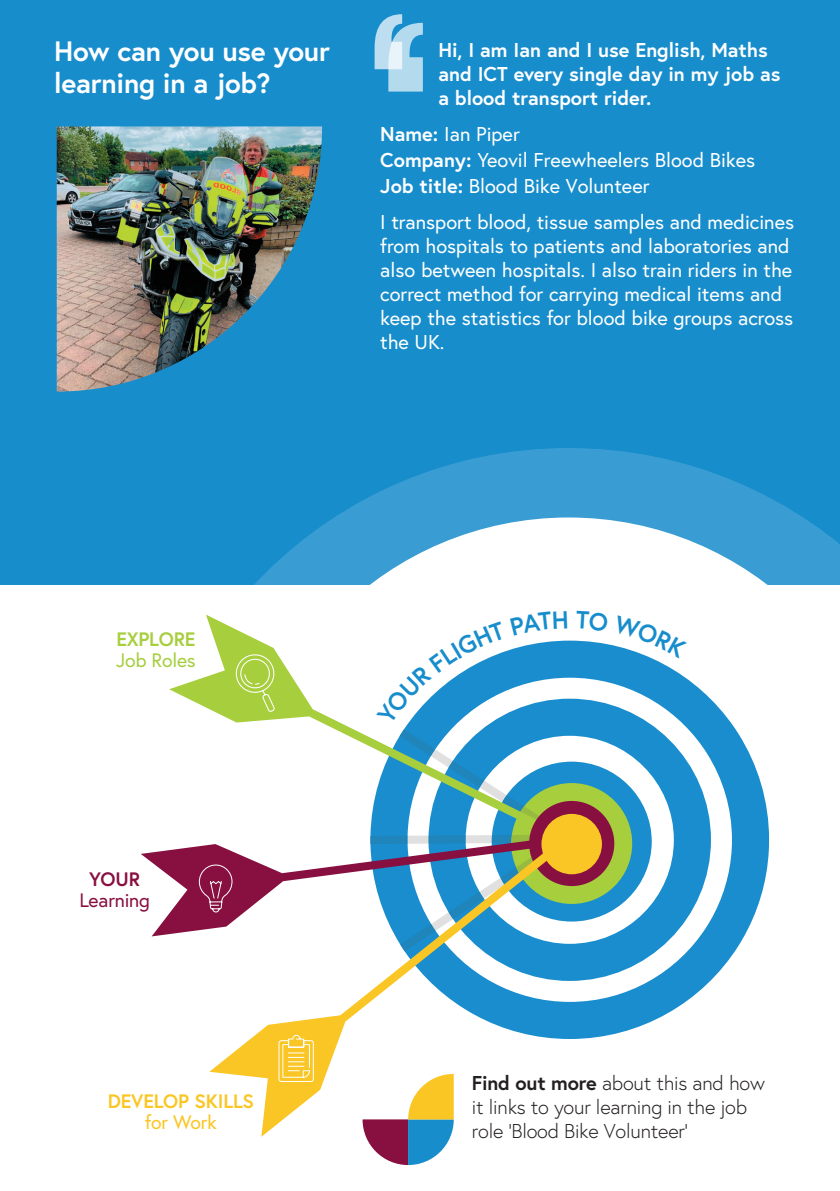
<style>
.page{position:relative;width:840px;height:1191px;background:#fff}
.page>*{position:absolute;margin:0;border:0;box-sizing:border-box;transform-origin:0 0}
.t1{font:700 28px/32px "Europa";letter-spacing:-.01em;color:#fff}
.t2{font:20px/24px "Europa";color:#fff}
.t3{font:700 20px/24px "Europa";color:#fff}
.t4{font:300 20px/24px "Europa";letter-spacing:-.01em;color:#231f20}
.t5{font:700 19.4px "Europa";letter-spacing:-.01em;color:#fac623}
.t6{font:19.4px "Europa";letter-spacing:-.01em;color:#a6ce3d}
.t7{font:19.4px "Europa";letter-spacing:-.01em;color:#881040}
.t8{font:19.4px "Europa";letter-spacing:-.01em;color:#fac623}
.t9{font:700 19.4px "Europa";letter-spacing:-.01em;color:#a6ce3d}
.t10{font:700 19.4px "Europa";color:#881040}
.s1{font-weight:700}
</style>
<div class="page">
<div style="left:0;top:0;width:839px;height:584px;background:#178dcc"></div>
<img style="left:57px;top:126px;width:265px;height:265px">
<svg style="left:138px;top:448px;width:664px;height:137px"></svg>
<svg style="left:242px;top:517px;width:597px;height:649px"></svg>
<svg style="left:374px;top:14px;width:48px;height:78px"></svg>
<svg style="left:370px;top:640px;width:398px;height:399px"></svg>
<svg style="left:570px;top:698px;width:140px;height:283px;fill:#198dcd"></svg>
<svg style="left:330px;top:951px;width:240px;height:77px"></svg>
<svg style="left:209px;top:1015px;width:136px;height:121px"></svg>
<svg style="left:362px;top:1074px;width:91px;height:91px"></svg>
<svg style="left:141px;top:611px;width:546px;height:340px"></svg>
<h1 class="t1" style="left:54px;top:34px;width:277px">How can you use your learning in a job?</h1>
<p class="t3" style="left:438px;top:37px;width:343px">Hi, I am Ian and I use English, Maths and ICT every single day in my job as a blood transport rider.</p>
<p class="t2" style="left:380px;top:120px;width:376px;line-height:26px"><span class="s1">Name:</span> Ian Piper<br><span class="s1">Company:</span> Yeovil Freewheelers Blood Bikes<br><span class="s1">Job title:</span> Blood Bike Volunteer</p>
<p class="t2" style="left:380px;top:210px;width:415px">I transport blood, tissue samples and medicines from hospitals to patients and laboratories and also between hospitals. I also train riders in the correct method for carrying medical items and keep the statistics for blood bike groups across the UK.</p>
<p class="t9" style="left:116px;top:626px;width:81px">EXPLORE</p>
<p class="t6" style="left:116px;top:648px;width:81px">Job Roles</p>
<p class="t10" style="left:89px;top:865px;width:52px">YOUR</p>
<p class="t7" style="left:79px;top:887px;width:72px">Learning</p>
<p class="t5" style="left:108px;top:1088px;width:148px">DEVELOP SKILLS</p>
<p class="t8" style="left:145px;top:1110px;width:73px">for Work</p>
<p class="t4" style="left:471px;top:1070px;width:294px"><span class="s1">Find out more</span> about this and how it links to your learning in the job role ‘Blood Bike Volunteer’</p>
</div>
